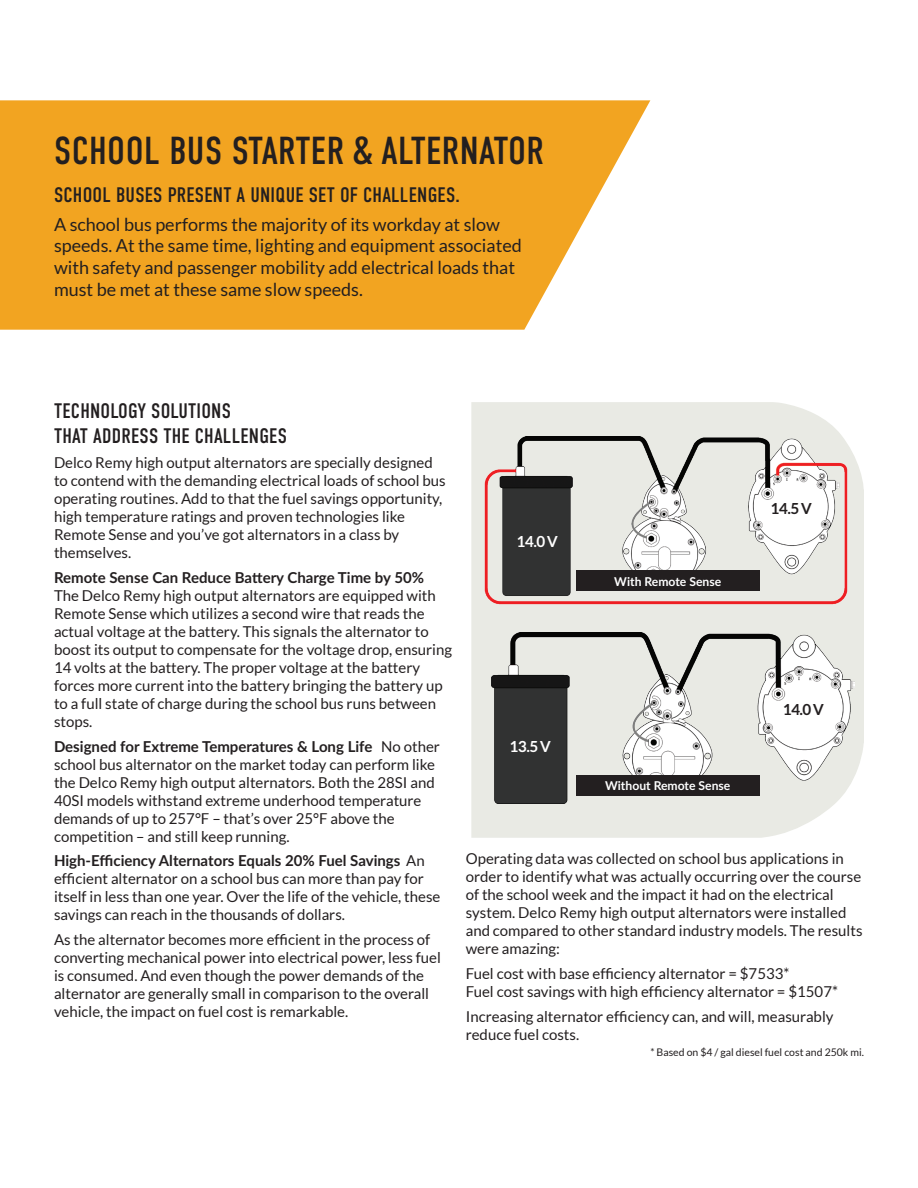
<style>
.page{position:relative;width:918px;height:1188px;background:#fff}
.page>*{position:absolute;margin:0;border:0;box-sizing:border-box;transform-origin:0 0}
.t1{font:39px "DIN Condensed";letter-spacing:.01em;color:#231f20}
.Body{font:21px/25.2px "DIN Condensed";letter-spacing:.01em;color:#231f20}
.Subs{font:21px "DIN Condensed";letter-spacing:.01em;color:#231f20}
.Sub_-_Grn_Caps{font:18px/21.6px "Lato";color:#231f20}
.t2{font:700 15.15px "Lato";color:#fff}
.t3{font:700 15.15px "Lato";color:#231f20}
.Body-2{font:15px/18px "Lato";color:#231f20}
.t4{font:700 12.15px "Lato";color:#fff}
.t5{font:10.5px "Lato";color:#231f20}
.s1{font-weight:700}
</style>
<div class="page">
<svg style="left:471px;top:402px;width:393px;height:436px;background:#eaebe5"></svg>
<img style="left:479px;top:436px;width:374px;height:170px">
<div style="left:576px;top:570px;width:184px;height:21px;background:#231f20"></div>
<img style="left:491px;top:633px;width:364px;height:171px">
<div style="left:576px;top:775px;width:184px;height:21px;background:#231f20"></div>
<svg style="left:0;top:100px;width:650px;height:230px;background:#f3ac36"></svg>
<p class="t1" style="left:54px;top:129px;width:491px">SCHOOL BUS STARTER &amp; ALTERNATOR</p>
<p class="Subs" style="left:54px;top:183px;width:407px">SCHOOL BUSES PRESENT A UNIQUE SET OF CHALLENGES.</p>
<p class="Sub_-_Grn_Caps" style="left:54px;top:213px;width:469px">A school bus performs the majority of its workday at slow speeds. At the same time, lighting and equipment associated with safety and passenger mobility add electrical loads that must be met at these same slow speeds.</p>
<p class="Body" style="left:54px;top:399px;width:234px">TECHNOLOGY SOLUTIONS<br>THAT ADDRESS THE CHALLENGES</p>
<p class="Body-2" style="left:54px;top:454px;width:393px">Delco Remy high output alternators are specially designed to contend with the demanding electrical loads of school bus operating routines. Add to that the fuel savings opportunity, high temperature ratings and proven technologies like Remote Sense and you’ve got alternators in a class by themselves.</p>
<p class="Body-2" style="left:54px;top:568px;width:400px"><span class="s1">Remote Sense Can Reduce Battery Charge Time by 50% </span>The Delco Remy high output alternators are equipped with Remote Sense which utilizes a second wire that reads the actual voltage at the battery. This signals the alternator to boost its output to compensate for the voltage drop, ensuring 14 volts at the battery. The proper voltage at the battery forces more current into the battery bringing the battery up to a full state of charge during the school bus runs between stops.</p>
<p class="Body-2" style="left:54px;top:737px;width:387px"><span class="s1">Designed for Extreme Temperatures &amp; Long Life</span> No other school bus alternator on the market today can perform like the Delco Remy high output alternators. Both the 28SI and 40SI models withstand extreme underhood temperature demands of up to 257°F – that’s over 25°F above the competition – and still keep running.</p>
<p class="Body-2" style="left:54px;top:852px;width:388px"><span class="s1">High-Efficiency Alternators Equals 20% Fuel Savings</span> An efficient alternator on a school bus can more than pay for itself in less than one year. Over the life of the vehicle, these savings can reach in the thousands of dollars.</p>
<p class="Body-2" style="left:54px;top:931px;width:388px">As the alternator becomes more efficient in the process of converting mechanical power into electrical power, less fuel is consumed. And even though the power demands of the alternator are generally small in comparison to the overall vehicle, the impact on fuel cost is remarkable.</p>
<p class="t2" style="left:517px;top:531px;width:42px">14.0 V</p>
<p class="t2" style="left:510px;top:735px;width:42px">13.5 V</p>
<p class="t4" style="left:614px;top:572px;width:108px">With Remote Sense</p>
<p class="t3" style="left:771px;top:497px;width:42px">14.5 V</p>
<p class="t4" style="left:605px;top:777px;width:127px">Without Remote Sense</p>
<p class="t3" style="left:783px;top:698px;width:42px">14.0 V</p>
<p class="Body-2" style="left:466px;top:850px;width:398px">Operating data was collected on school bus applications in order to identify what was actually occurring over the course of the school week and the impact it had on the electrical system. Delco Remy high output alternators were installed and compared to other standard industry models. The results were amazing:</p>
<p class="Body-2" style="left:466px;top:964px;width:374px">Fuel cost with base efficiency alternator = $7533*<br>Fuel cost savings with high efficiency alternator = $1507*</p>
<p class="Body-2" style="left:466px;top:1007px;width:369px">Increasing alternator efficiency can, and will, measurably reduce fuel costs.</p>
<p class="t5" style="left:650px;top:1046px;width:215px">* Based on $4 / gal diesel fuel cost and 250k mi.</p>
</div>
